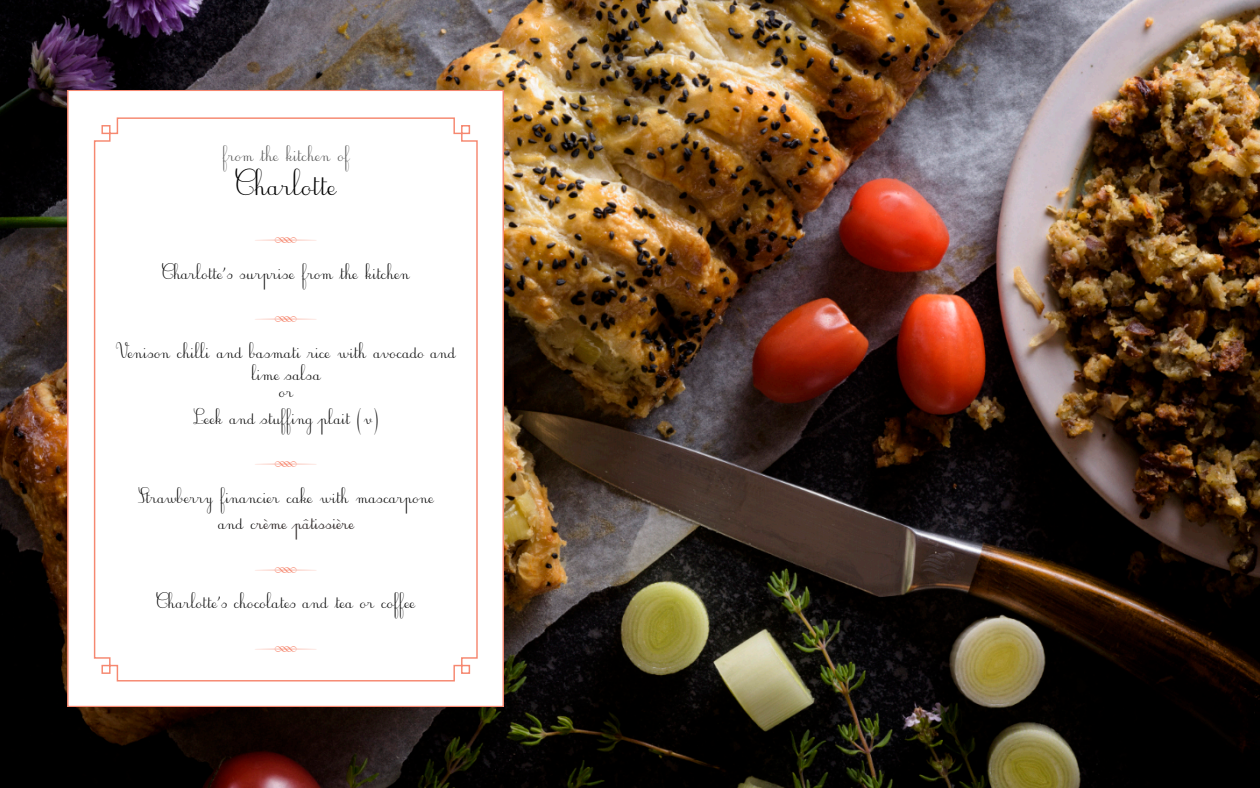
<style>
.page{position:relative;width:1260px;height:788px;background:#fff}
.page>*{position:absolute;margin:0;border:0;box-sizing:border-box;transform-origin:0 0}
.t1{font:35.18px "Type Embellishments One Let Plain";color:#f68870}
.t2{font:21.88px "Old French School";color:#000}
.t3{font:13.12px/17.5px "Old French School";color:#000;text-align:center}
.t4{font:700 13.12px "Old French School";color:#302928}
.t5{font:13.12px "Old French School";color:#505050}
.s1{font-weight:400;color:#000}
</style>
<div class="page">
<img style="left:0;top:0;width:1260px;height:788px">
<div style="left:68px;top:90px;width:435px;height:616px;background:#fff"></div>
<svg style="left:93px;top:117px;width:385px;height:565px"></svg>
<div style="left:256px;top:509px;width:98px;height:33px;background:#fff"></div>
<p class="t5" style="left:222px;top:150px;width:130px">from the kitchen of</p>
<h2 class="t2" style="left:236px;top:178px;width:102px">Charlotte</h2>
<h1 class="t1" style="left:253px;top:220px;width:66px">R</h1>
<p class="t3" style="left:162px;top:266px;width:249px">Charlotte’ssurprise from the kitchen</p>
<h1 class="t1" style="left:253px;top:299px;width:66px">R</h1>
<p class="t3" style="left:116px;top:345px;width:215px">Venison chilli and basmati rice</p>
<p class="t3" style="left:337px;top:345px;width:120px">with avocadoand</p>
<p class="t3" style="left:251px;top:367px;width:71px">lime salsa or</p>
<p class="t3" style="left:194px;top:411px;width:186px">Leek and stuffing plait (v)</p>
<h1 class="t1" style="left:253px;top:443px;width:66px">R</h1>
<p class="t3" style="left:138px;top:490px;width:297px">Strawberry financier cake with mascarpone</p>
<p class="t4" style="left:218px;top:518px;width:137px"><span class="s1">and c</span>rème pâtissière</p>
<h1 class="t1" style="left:253px;top:549px;width:66px">R</h1>
<p class="t3" style="left:157px;top:595px;width:260px">Charlotte’schocolatesand tea or coffee</p>
<h1 class="t1" style="left:253px;top:628px;width:66px">R</h1>
</div>
